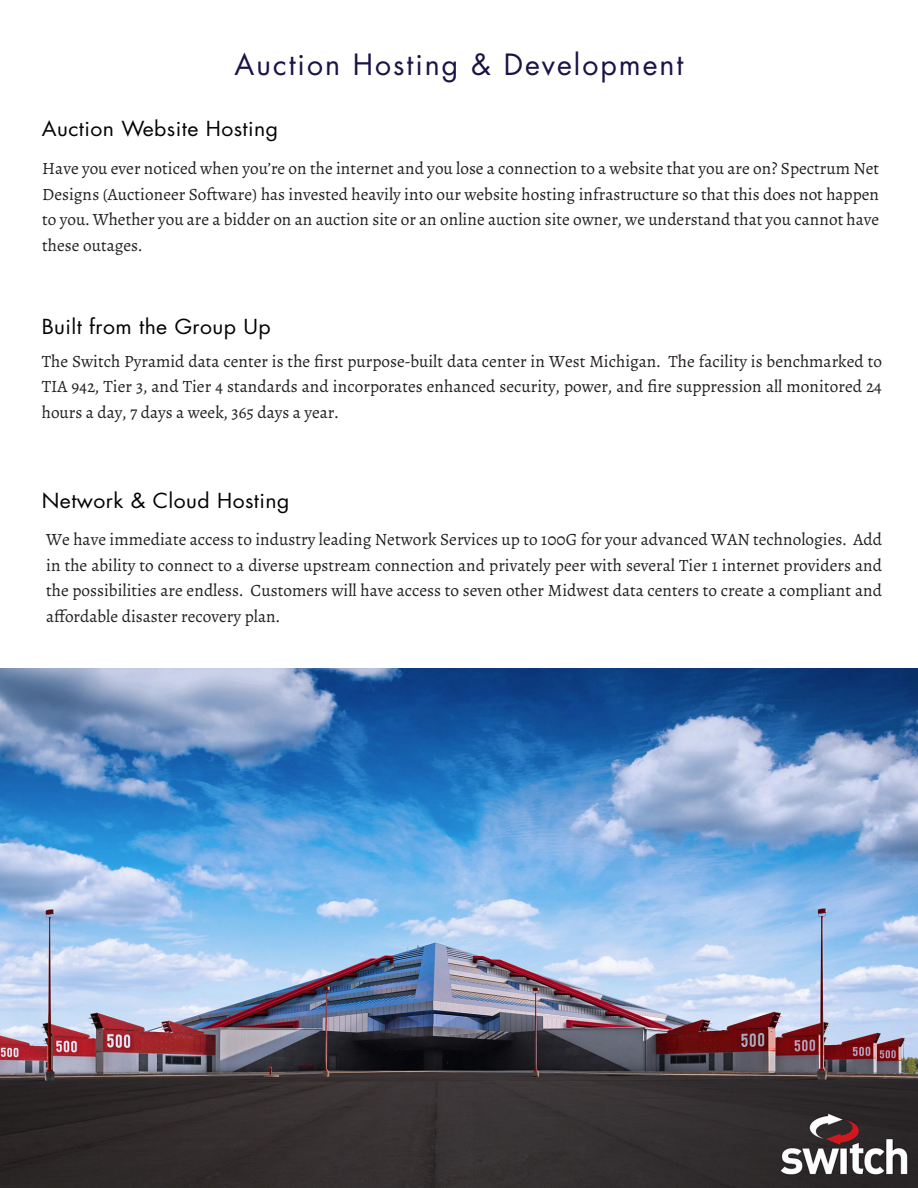
<style>
.page{position:relative;width:918px;height:1188px;background:#fff}
.page>*{position:absolute;margin:0;border:0;box-sizing:border-box;transform-origin:0 0}
.t1{font:28.5px "Futura Std";letter-spacing:.07em;color:#191346}
.t2{font:20.1px "Futura Std";letter-spacing:.02em;color:#040503;scale:1.05 1}
.t3{font:17.25px/25.5px "Alegreya";color:#231f20;text-align:justify}
</style>
<div class="page">
<img style="left:0;top:668px;width:918px;height:520px">
<p class="t1" style="left:235px;top:46px;width:450px">Auction Hosting &amp; Development</p>
<p class="t2" style="left:42px;top:116px;width:227px">Auction Website Hosting</p>
<p class="t3" style="left:42px;top:156px;width:838px">Have you ever noticed when you’re on the internet and you lose a connection to a website that you are on? Spectrum Net Designs (Auctioneer Software) has invested heavily into our website hosting infrastructure so that this does not happen to you. Whether you are a bidder on an auction site or an online auction site owner, we understand that you cannot have these outages.</p>
<p class="t2" style="left:42px;top:314px;width:219px">Built from the Group Up</p>
<p class="t3" style="left:42px;top:349px;width:842px">The Switch Pyramid data center is the first purpose-built data center in West Michigan. The facility is benchmarked to TIA 942, Tier 3, and Tier 4 standards and incorporates enhanced security, power, and fire suppression all monitored 24 hours a day, 7 days a week, 365 days a year.</p>
<p class="t2" style="left:42px;top:488px;width:237px">Network &amp; Cloud Hosting</p>
<p class="t3" style="left:46px;top:527px;width:837px">We have immediate access to industry leading Network Services up to 100G for your advanced WAN technologies. Add in the ability to connect to a diverse upstream connection and privately peer with several Tier 1 internet providers and the possibilities are endless. Customers will have access to seven other Midwest data centers to create a compliant and affordable disaster recovery plan.</p>
</div>
